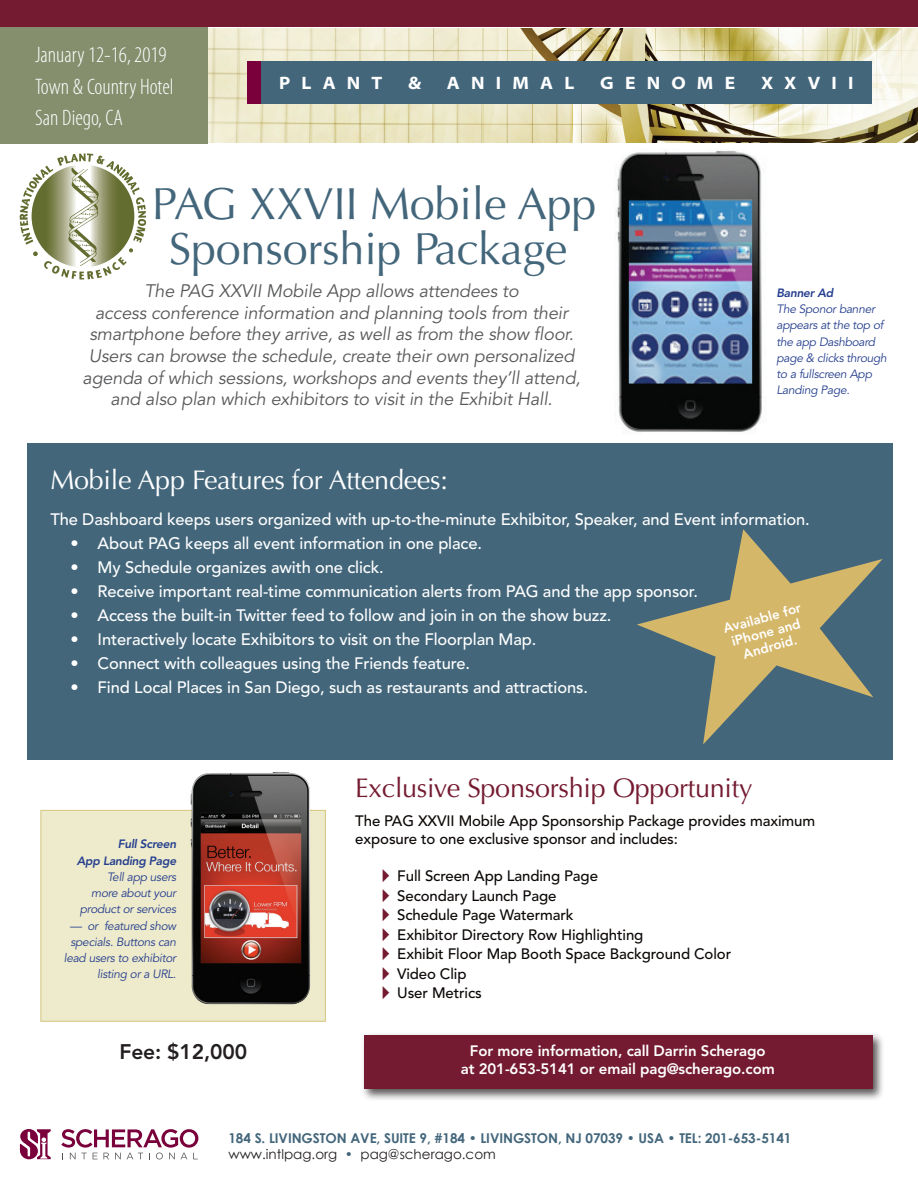
<style>
.page{position:relative;width:918px;height:1188px;background:#fff}
.page>*{position:absolute;margin:0;border:0;box-sizing:border-box;transform-origin:0 0}
.t1{font:45px/45px "Optima";letter-spacing:-.005em;color:#43667b;text-align:center}
.t2{font:27px "Optima";letter-spacing:-.01em;color:#741b31}
.t3{font:27px "Optima";letter-spacing:-.01em;color:#fff}
.t4{font:300 condensed 22.5px/31.3px "Myriad Pro";color:#fff}
.t5{font:800 21px "Avenir";letter-spacing:-.01em;color:#231f20}
.t6{font:italic 18px/21.6px "Avenir";letter-spacing:-.01em;color:#57585a;text-align:center}
.t7{font:700 semi-expanded 18px "Myriad Pro";letter-spacing:.62em;color:#fff}
.t8{font:500 16.5px "Avenir";letter-spacing:-.01em;color:#fff}
.t9{font:500 15px/19.5px "Avenir";letter-spacing:-.01em;color:#0c0806}
.t10{font:800 15px/18px "Avenir";letter-spacing:-.01em;color:#fff;text-align:center}
.t11{font:700 13.5px/16.2px "Century Gothic";letter-spacing:-.005em;color:#43667b}
.t12{font:800 13.5px/15px "Avenir";color:#fff;text-align:center}
.t13{font:italic 12px/16.2px "Avenir";letter-spacing:-.025em;color:#253f8e;text-align:right}
.t14{font:italic 800 12px/16.2px "Avenir";letter-spacing:-.025em;color:#253f8e;text-align:right}
.s1{font-family:"European Pi Three";font-weight:400;color:#741b31}
.s2{font-weight:400;color:#231f20}
.s3{font-weight:400}
</style>
<div class="page">
<svg style="left:61px;top:1129px;width:137px;height:31px"></svg>
<svg style="left:20px;top:1129px;width:31px;height:30px"></svg>
<div style="left:40px;top:810px;width:286px;height:212px;background:#eeeacc;border:1px solid #d4c67f"></div>
<div style="left:27px;top:443px;width:865px;height:316px;background:#43667b"></div>
<svg style="left:637px;top:529px;width:246px;height:216px"></svg>
<img style="left:176px;top:772px;width:150px;height:250px">
<svg style="left:20px;top:153px;width:126px;height:126px"></svg>
<img style="left:208px;top:28px;width:710px;height:115px">
<div style="left:261px;top:61px;width:611px;height:43px;background:#43667b"></div>
<div style="left:247px;top:61px;width:14px;height:43px;background:#7a003b"></div>
<div style="left:0;top:27px;width:208px;height:117px;background:#858e6d"></div>
<div style="left:0;top:0;width:918px;height:27px;background:#741b31"></div>
<div style="left:361px;top:1032px;width:524px;height:69px;background:#231f20;opacity:.75"></div>
<div style="left:364px;top:1035px;width:509px;height:54px;background:#741b31"></div>
<img style="left:616px;top:150px;width:146px;height:284px">
<h3 class="t4" style="left:35px;top:39px;width:140px">January 12-16, 2019<br>Town &amp; Country Hotel<br>San Diego, CA</h3>
<p class="t7" style="left:279px;top:73px;width:105px">PLANT</p>
<p class="t7" style="left:408px;top:73px;width:15px">&amp;</p>
<p class="t7" style="left:447px;top:73px;width:129px">ANIMAL</p>
<p class="t7" style="left:600px;top:73px;width:136px">GENOME</p>
<p class="t7" style="left:761px;top:73px;width:94px">XXVII</p>
<h1 class="t1" style="left:152px;top:181px;width:446px">PAG XXVII Mobile App<br>Sponsorship Package</h1>
<p class="t6" style="left:83px;top:281px;width:499px">The PAG XXVII Mobile App allows attendees to<br>access conference information and planning tools from their smartphone before they arrive, as well as from the show floor.<br>Users can browse the schedule, create their own personalized agenda of which sessions, workshops and events they’ll attend, and also plan which exhibitors to visit in the Exhibit Hall.</p>
<p class="t14" style="left:777px;top:284px;width:58px">Banner Ad</p>
<p class="t13" style="left:777px;top:301px;width:112px;text-align:left">The Sponor banner appears at the top of the app Dashboard page &amp; clicks through to a fullscreen App<br>Landing Page.</p>
<h2 class="t3" style="left:50px;top:464px;width:399px">Mobile App Features for Attendees:</h2>
<p class="t8" style="left:50px;top:510px;width:761px">The Dashboard keeps users organized with up-to-the-minute Exhibitor, Speaker, and Event information.</p>
<p class="t8" style="left:71px;top:534px;width:413px">• About PAG keeps all event information in one place.</p>
<p class="t8" style="left:71px;top:558px;width:315px">• My Schedule organizes awith one click.</p>
<p class="t8" style="left:71px;top:582px;width:629px">• Receive important real-time communication alerts from PAG and the app sponsor.</p>
<p class="t8" style="left:71px;top:606px;width:542px">• Access the built-in Twitter feed to follow and join in on the show buzz.</p>
<p class="t8" style="left:71px;top:630px;width:467px">• Interactively locate Exhibitors to visit on the Floorplan Map.</p>
<p class="t8" style="left:71px;top:654px;width:401px">• Connect with colleagues using the Friends feature.</p>
<p class="t8" style="left:71px;top:678px;width:519px">• Find Local Places in San Diego, such as restaurants and attractions.</p>
<p class="t12" style="left:722px;top:621px;width:82px;rotate:-15deg">Available for iPhone and<br>Android.</p>
<p class="t14" style="left:77px;top:836px;width:101px">Full Screen<br>App Landing Page</p>
<p class="t13" style="left:80px;top:869px;width:98px">Tell app users more about your product or services</p>
<p class="t13" style="left:64px;top:918px;width:114px">— or featured show specials. Buttons can lead users to exhibitor listing or a URL.</p>
<p class="t5" style="left:120px;top:1039px;width:129px">Fee: $12,000</p>
<h2 class="t2" style="left:355px;top:773px;width:399px">Exclusive Sponsorship Opportunity</h2>
<p class="t9" style="left:355px;top:812px;width:461px;line-height:18px">The PAG XXVII Mobile App Sponsorship Package provides maximum exposure to one exclusive sponsor and includes:</p>
<p class="t9" style="left:382px;top:867px;width:350px"><span class="s1">A</span> Full Screen App Landing Page<br><span class="s1">A</span> Secondary Launch Page<br><span class="s1">A</span> Schedule Page Watermark<br><span class="s1">A</span> Exhibitor Directory Row Highlighting<br><span class="s1">A</span> Exhibit Floor Map Booth Space Background Color<br><span class="s1">A</span> Video Clip<br><span class="s1">A</span> User Metrics</p>
<p class="t10" style="left:461px;top:1041px;width:316px">For more information, call Darrin Scherago<br>at 201-653-5141 or email pag@scherago.com</p>
<p class="t11" style="left:228px;top:1129px;width:564px">184 S. LIVINGSTON AVE, SUITE 9, #184 • LIVINGSTON, NJ 07039 • USA • TEL: 201-653-5141 <span class="s2">www.intlpag.org</span> <span class="s3">•</span> <span class="s2">pag@scherago.com</span></p>
</div>
